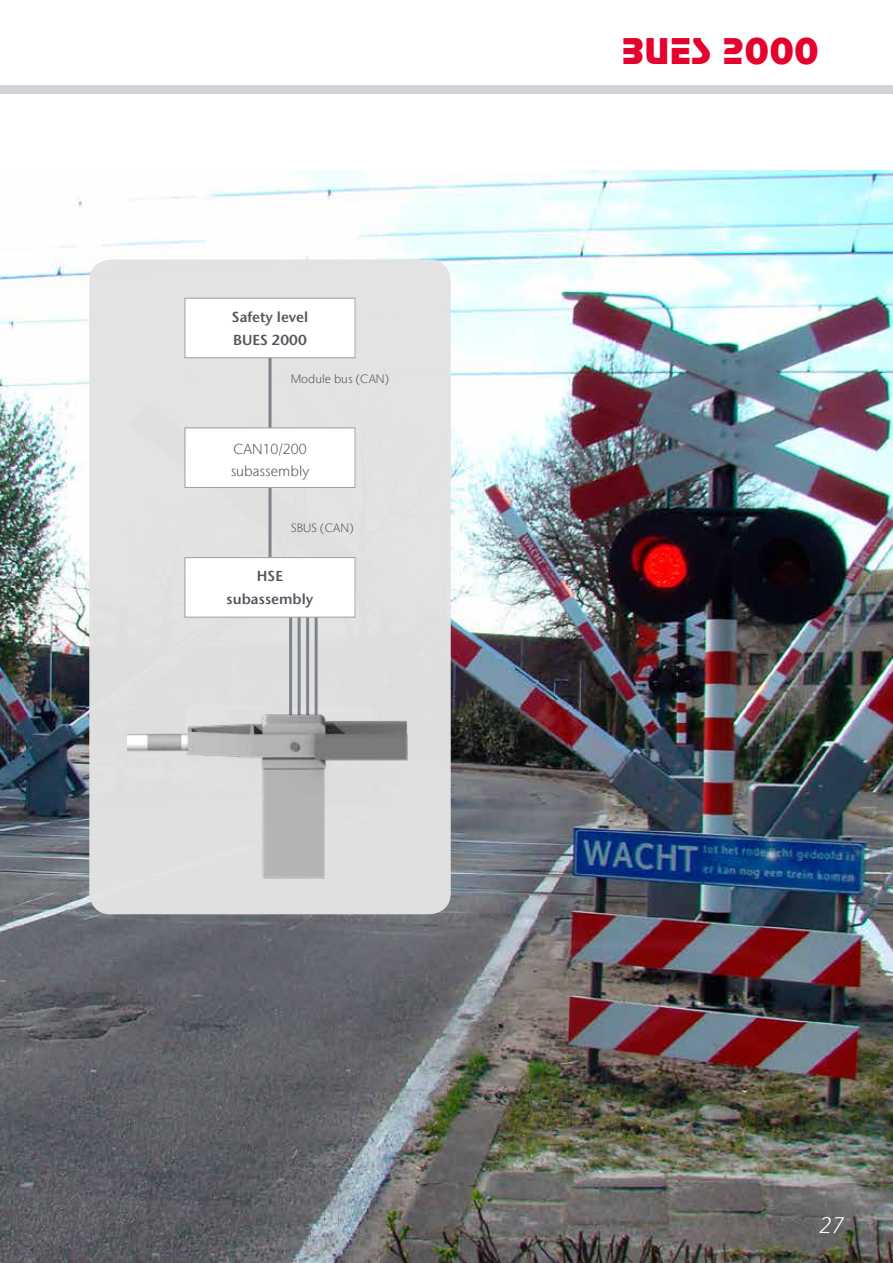
<style>
.page{position:relative;width:893px;height:1263px;background:#fff}
.page>*{position:absolute;margin:0;border:0;box-sizing:border-box;transform-origin:0 0}
.t1{font:36px "Stop";letter-spacing:.02em;color:#e4032e}
.t2{font:300 22.5px "Stone Sans IIITC Com";color:#fff}
.t3{font:14.4px/22.5px "ITC Stone Sans Com Semi";color:#52575e}
.t4{font:300 14.4px/21.3px "Stone Sans IIITC Com";color:#575756}
.t5{font:300 12px "Stone Sans IIITC Com";color:#575756}
</style>
<div class="page">
<div style="left:0;top:85px;width:893px;height:9px;background:#d3d4d9"></div>
<img style="left:0;top:170px;width:893px;height:1093px">
<div style="left:89px;top:260px;width:362px;height:654px;background:#e3e3e3;border-radius:21px"></div>
<svg style="left:268px;top:358px;width:4px;height:199px"></svg>
<hr style="left:289px;top:602px;width:3px;height:131px;background:#7e828a">
<hr style="left:298px;top:602px;width:3px;height:131px;background:#7e828a">
<hr style="left:306px;top:602px;width:3px;height:131px;background:#7e828a">
<hr style="left:315px;top:602px;width:3px;height:131px;background:#7e828a">
<div style="left:185px;top:298px;width:170px;height:60px;background:#fff"></div>
<div style="left:185px;top:298px;width:170px;height:60px;border:1px solid #9d9d9c"></div>
<div style="left:185px;top:428px;width:170px;height:59px;background:#fff"></div>
<div style="left:185px;top:427px;width:170px;height:61px;border:1px solid #9d9d9c"></div>
<div style="left:185px;top:558px;width:170px;height:59px;background:#fff"></div>
<div style="left:185px;top:557px;width:170px;height:60px;border:1px solid #9d9d9c"></div>
<img style="left:128px;top:694px;width:280px;height:185px">
<p class="t3" style="left:232px;top:306px;width:78px">Safety level<br>BUES 2000</p>
<p class="t5" style="left:291px;top:371px;width:100px">Module bus (CAN)</p>
<p class="t4" style="left:231px;top:439px;width:80px">CAN10/200 subassembly</p>
<p class="t5" style="left:291px;top:520px;width:64px">SBUS (CAN)</p>
<p class="t3" style="left:227px;top:565px;width:88px;text-align:center">HSE subassembly</p>
<h1 class="t1" style="left:622px;top:29px;width:198px">BUES 2000</h1>
<h2 class="t2" style="left:819px;top:1211px;width:29px">27</h2>
</div>
